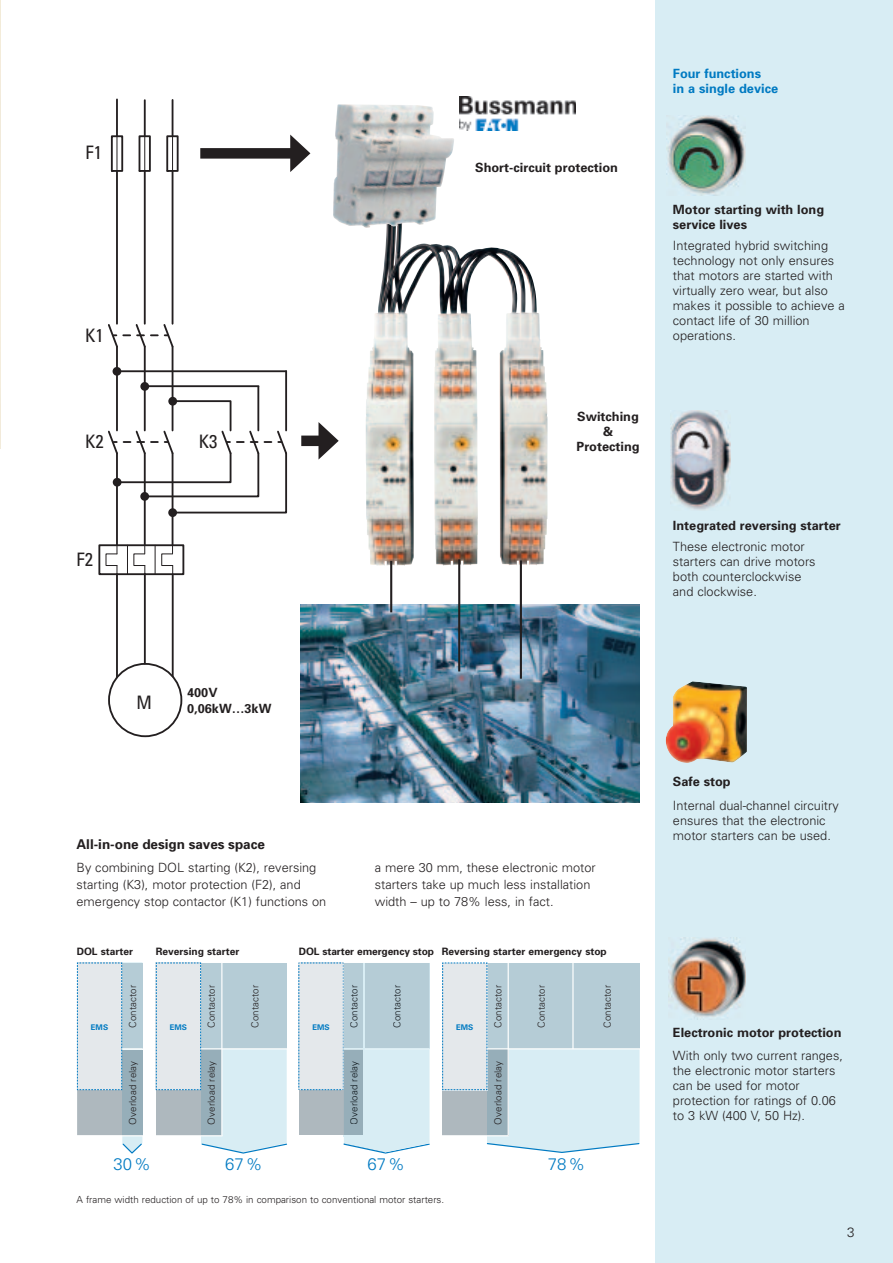
<style>
.page{position:relative;width:893px;height:1263px;background:#fff}
.page>*{position:absolute;margin:0;border:0;box-sizing:border-box;transform-origin:0 0}
.t1{font:condensed 18.6px "EATON Univers";color:#231f20}
.t2{font:300 16.8px "Univers";color:#007ac2}
.t3{font:700 13.5px "Univers";color:#231f20}
.t4{font:300 13.5px "Univers";color:#231f20}
.t5{font:300 12.75px/15px "Univers";color:#231f20}
.t6{font:700 12.75px/15.3px "Univers";color:#231f20}
.t7{font:700 12.75px/15px "Univers";color:#007ac2}
.t8{font:700 10.2px "Univers";color:#231f20}
.t9{font:300 9.75px "Univers";letter-spacing:.01em;color:#231f20}
.t10{font:300 9.75px "Univers";letter-spacing:.01em;color:#151b20}
.t11{font:300 9.75px "Univers";letter-spacing:.01em;color:#121b20}
.t12{font:700 7.8px "Univers";color:#007ac2}
</style>
<div class="page">
<div style="left:656px;top:0;width:237px;height:1263px;background:#d8edf4"></div>
<img style="left:0;top:0;width:1px;height:449px">
<hr style="left:285px;top:371px;width:2px;height:59px;background:#231f20">
<hr style="left:257px;top:387px;width:2px;height:43px;background:#231f20">
<hr style="left:145px;top:385px;width:114px;height:2px;background:#231f20">
<hr style="left:117px;top:370px;width:169px;height:2px;background:#231f20">
<hr style="left:172px;top:347px;width:1px;height:83px;background:#231f20">
<hr style="left:172px;top:453px;width:1px;height:92px;background:#231f20">
<hr style="left:144px;top:347px;width:2px;height:83px;background:#231f20">
<hr style="left:144px;top:453px;width:2px;height:92px;background:#231f20">
<hr style="left:116px;top:347px;width:2px;height:83px;background:#231f20">
<hr style="left:116px;top:574px;width:2px;height:103px;background:#231f20">
<hr style="left:116px;top:453px;width:2px;height:92px;background:#231f20">
<svg style="left:108px;top:399px;width:180px;height:115px"></svg>
<hr style="left:172px;top:171px;width:1px;height:153px;background:#231f20">
<hr style="left:172px;top:136px;width:1px;height:35px;background:#231f20">
<hr style="left:172px;top:100px;width:1px;height:36px;background:#231f20">
<hr style="left:144px;top:171px;width:2px;height:153px;background:#231f20">
<hr style="left:144px;top:136px;width:1px;height:35px;background:#231f20">
<hr style="left:144px;top:100px;width:2px;height:36px;background:#231f20">
<hr style="left:116px;top:172px;width:2px;height:152px;background:#231f20">
<hr style="left:117px;top:136px;width:1px;height:36px;background:#231f20">
<hr style="left:116px;top:99px;width:2px;height:37px;background:#231f20">
<svg style="left:108px;top:322px;width:66px;height:27px"></svg>
<div style="left:166px;top:135px;width:13px;height:37px;border:2px solid #231f20"></div>
<div style="left:139px;top:135px;width:12px;height:37px;border:2px solid #231f20"></div>
<div style="left:111px;top:135px;width:12px;height:37px;border:2px solid #231f20"></div>
<div style="left:113px;top:367px;width:8px;height:9px;background:#231f20;border-radius:50%"></div>
<div style="left:140px;top:382px;width:9px;height:9px;background:#231f20;border-radius:50%"></div>
<div style="left:168px;top:397px;width:9px;height:9px;background:#231f20;border-radius:50%"></div>
<div style="left:113px;top:478px;width:9px;height:9px;background:#231f20;border-radius:50%"></div>
<div style="left:140px;top:492px;width:9px;height:9px;background:#231f20;border-radius:50%"></div>
<div style="left:168px;top:508px;width:9px;height:9px;background:#231f20;border-radius:50%"></div>
<div style="left:98px;top:544px;width:86px;height:31px;border:2px solid #231f20"></div>
<svg style="left:127px;top:545px;width:1px;height:29px"></svg>
<svg style="left:155px;top:545px;width:1px;height:29px"></svg>
<div style="left:106px;top:553px;width:11px;height:13px;border:1px solid #231f20"></div>
<hr style="left:144px;top:574px;width:2px;height:90px;background:#231f20">
<div style="left:133px;top:553px;width:12px;height:13px;border:1px solid #231f20"></div>
<hr style="left:172px;top:574px;width:2px;height:102px;background:#231f20">
<div style="left:161px;top:553px;width:12px;height:13px;border:1px solid #231f20"></div>
<div style="left:108px;top:663px;width:74px;height:74px;border:2px solid #231f20;border-radius:50%"></div>
<img style="left:459px;top:97px;width:117px;height:34px">
<div style="left:200px;top:148px;width:98px;height:11px;background:#231f20"></div>
<svg style="left:290px;top:135px;width:20px;height:37px"></svg>
<div style="left:301px;top:436px;width:25px;height:10px;background:#231f20"></div>
<svg style="left:318px;top:422px;width:21px;height:38px"></svg>
<img style="left:366px;top:228px;width:182px;height:337px">
<img style="left:333px;top:104px;width:121px;height:124px">
<img style="left:300px;top:605px;width:340px;height:197px">
<hr style="left:390px;top:561px;width:2px;height:51px;background:#231f20">
<hr style="left:458px;top:559px;width:2px;height:112px;background:#231f20">
<hr style="left:520px;top:560px;width:2px;height:119px;background:#231f20">
<img style="left:667px;top:115px;width:79px;height:80px">
<img style="left:670px;top:411px;width:60px;height:99px">
<img style="left:668px;top:938px;width:77px;height:79px">
<img style="left:666px;top:681px;width:81px;height:82px">
<svg style="left:298px;top:963px;width:1px;height:127px"></svg>
<svg style="left:156px;top:962px;width:131px;height:192px;background:#c9d9e1"></svg>
<hr style="left:156px;top:1135px;width:67px;height:1px;background:#fff">
<svg style="left:442px;top:962px;width:198px;height:191px;background:#c4d8e1"></svg>
<hr style="left:442px;top:1135px;width:67px;height:1px;background:#fff">
<svg style="left:77px;top:962px;width:66px;height:192px;background:#c5d3da"></svg>
<hr style="left:77px;top:1135px;width:66px;height:1px;background:#fff">
<svg style="left:299px;top:963px;width:131px;height:189px;background:#c8d9e1"></svg>
<h1 class="t1" style="left:85px;top:141px;width:18px">F1</h1>
<h1 class="t1" style="left:85px;top:324px;width:20px">K1</h1>
<h1 class="t1" style="left:85px;top:431px;width:20px">K2</h1>
<h1 class="t1" style="left:199px;top:431px;width:20px">K3</h1>
<h1 class="t1" style="left:77px;top:548px;width:18px">F2</h1>
<p class="t6" style="left:475px;top:161px;width:144px">Short-circuit protection</p>
<p class="t6" style="left:577px;top:410px;width:65px;text-align:center">Switching &amp;<br>Protecting</p>
<p class="t7" style="left:673px;top:68px;width:107px">Four functions<br>in a single device</p>
<p class="t6" style="left:673px;top:203px;width:153px">Motor starting with long service lives</p>
<p class="t5" style="left:673px;top:239px;width:173px">Integrated hybrid switching technology not only ensures that motors are started with virtually zero wear, but also makes it possible to achieve a contact life of 30 million operations.</p>
<p class="t6" style="left:673px;top:519px;width:170px">Integrated reversing starter</p>
<p class="t5" style="left:673px;top:540px;width:144px">These electronic motor starters can drive motors both counterclockwise and clockwise.</p>
<h1 class="t1" style="left:137px;top:692px;width:17px">M</h1>
<p class="t6" style="left:187px;top:686px;width:86px">400V<br>0,06kW…3kW</p>
<p class="t3" style="left:77px;top:839px;width:190px">All-in-one design saves space</p>
<p class="t5" style="left:77px;top:860px;width:251px;line-height:17px">By combining DOL starting (K2), reversing starting (K3), motor protection (F2), and emergency stop contactor (K1) functions on</p>
<p class="t5" style="left:375px;top:860px;width:223px;line-height:17px">a mere 30 mm, these electronic motor starters take up much less installation width – up to 78% less, in fact.</p>
<p class="t8" style="left:77px;top:947px;width:58px">DOL starter</p>
<p class="t9" style="left:129px;top:1028px;width:45px;rotate:-90deg">Contactor</p>
<p class="t9" style="left:129px;top:1124px;width:65px;rotate:-90deg">Overload relay</p>
<p class="t12" style="left:91px;top:1024px;width:19px">EMS</p>
<p class="t8" style="left:156px;top:947px;width:85px">Reversing starter</p>
<p class="t9" style="left:208px;top:1028px;width:45px;rotate:-90deg">Contactor</p>
<p class="t9" style="left:251px;top:1028px;width:45px;rotate:-90deg">Contactor</p>
<p class="t9" style="left:208px;top:1124px;width:65px;rotate:-90deg">Overload relay</p>
<p class="t12" style="left:170px;top:1024px;width:19px">EMS</p>
<p class="t8" style="left:299px;top:947px;width:137px">DOL starter emergency stop</p>
<p class="t12" style="left:312px;top:1024px;width:19px">EMS</p>
<p class="t10" style="left:350px;top:1028px;width:45px;rotate:-90deg">Contactor</p>
<p class="t11" style="left:350px;top:1124px;width:65px;rotate:-90deg">Overload relay</p>
<p class="t10" style="left:393px;top:1028px;width:45px;rotate:-90deg">Contactor</p>
<p class="t8" style="left:442px;top:947px;width:166px">Reversing starter emergency stop</p>
<p class="t9" style="left:495px;top:1028px;width:45px;rotate:-90deg">Contactor</p>
<p class="t9" style="left:495px;top:1124px;width:65px;rotate:-90deg">Overload relay</p>
<p class="t9" style="left:538px;top:1028px;width:45px;rotate:-90deg">Contactor</p>
<p class="t9" style="left:604px;top:1028px;width:45px;rotate:-90deg">Contactor</p>
<p class="t12" style="left:456px;top:1024px;width:19px">EMS</p>
<h2 class="t2" style="left:113px;top:1157px;width:39px">30 %</h2>
<h2 class="t2" style="left:225px;top:1157px;width:39px">67 %</h2>
<h2 class="t2" style="left:368px;top:1157px;width:39px">67 %</h2>
<h2 class="t2" style="left:548px;top:1157px;width:39px">78 %</h2>
<p class="t9" style="left:77px;top:1196px;width:369px">A frame width reduction of up to 78% in comparison to conventional motor starters.</p>
<p class="t6" style="left:673px;top:775px;width:59px">Safe stop</p>
<p class="t5" style="left:673px;top:799px;width:167px">Internal dual-channel circuitry ensures that the electronic motor starters can be used.</p>
<p class="t6" style="left:673px;top:1025px;width:170px">Electronic motor protection</p>
<p class="t5" style="left:673px;top:1049px;width:172px">With only two current ranges, the electronic motor starters can be used for motor protection for ratings of 0.06 to 3 kW (400 V, 50 Hz).</p>
<p class="t4" style="left:847px;top:1228px;width:9px">3</p>
</div>
